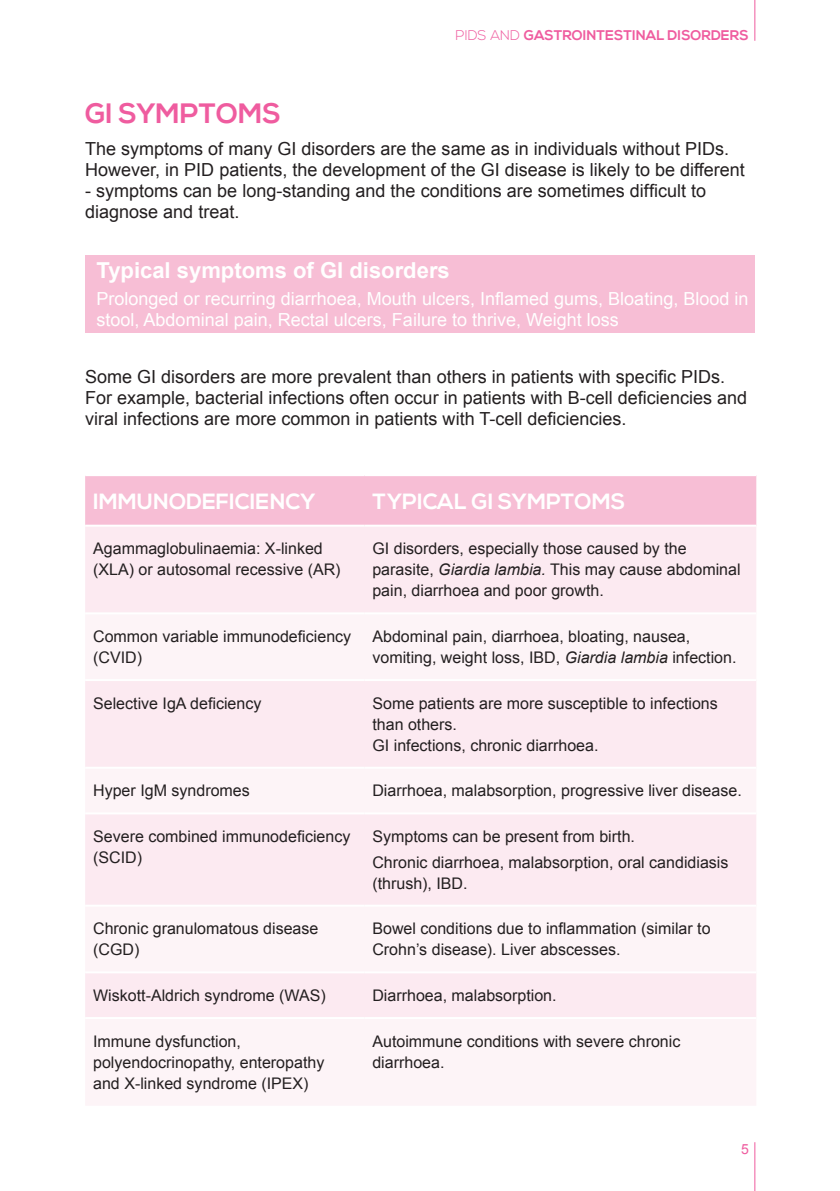
<style>
.page{position:relative;width:840px;height:1191px;background:#fff}
.page>*{position:absolute;margin:0;border:0;box-sizing:border-box;transform-origin:0 0}
.titulo{font:700 28px "Nexa";color:#ef5c9f}
.txt{font:700 22px "Nexa";color:#fff}
.txt-2{font:700 22px "Arial";color:#fff}
.txt-3{font:18px/21px "Arial";color:#231f20}
.txt-4{font:18px/21px "Arial";color:#fff}
.txt-5{font:16px/21px "Arial";color:#231f20}
.t1{font:700 14px "Nexa";color:#ef5c9f}
.t2{font:14px "Arial";color:#ef5c9f}
.s1{font-weight:300}
.s2{font-style:italic}
</style>
<div class="page">
<hr style="left:754px;top:1142px;width:1px;height:49px;background:#ef5c9f">
<hr style="left:754px;top:0;width:1px;height:41px;background:#ef5c9f">
<div style="left:85px;top:476px;width:670px;height:48px;background:#f7bed5"></div>
<div style="left:85px;top:527px;width:670px;height:85px;background:#fceaf1"></div>
<svg style="left:85px;top:615px;width:670px;height:490px;fill:#fdf4f7"></svg>
<hr style="left:85px;top:679px;width:279px;height:2px;background:#fff">
<hr style="left:364px;top:679px;width:391px;height:2px;background:#fff">
<hr style="left:85px;top:971px;width:279px;height:2px;background:#fff">
<hr style="left:364px;top:971px;width:391px;height:2px;background:#fff">
<hr style="left:85px;top:1017px;width:279px;height:2px;background:#fff">
<hr style="left:364px;top:1017px;width:391px;height:2px;background:#fff">
<hr style="left:85px;top:904px;width:279px;height:2px;background:#fff">
<hr style="left:364px;top:904px;width:391px;height:2px;background:#fff">
<hr style="left:85px;top:766px;width:279px;height:2px;background:#fff">
<hr style="left:364px;top:766px;width:391px;height:2px;background:#fff">
<hr style="left:85px;top:812px;width:279px;height:2px;background:#fff">
<hr style="left:364px;top:812px;width:391px;height:2px;background:#fff">
<div style="left:85px;top:255px;width:669px;height:78px;background:#f7bed5"></div>
<p class="t1" style="left:455px;top:27px;width:294px"><span class="s1">PIDS AND</span> GASTROINTESTINAL DISORDERS</p>
<p class="titulo" style="left:85px;top:97px;width:197px">GI SYMPTOMS</p>
<p class="txt-3" style="left:85px;top:139px;width:661px">The symptoms of many GI disorders are the same as in individuals without PIDs.<br>However, in PID patients, the development of the GI disease is likely to be different</p>
<p class="txt-3" style="left:85px;top:181px;width:622px">- symptoms can be long-standing and the conditions are sometimes difficult to diagnose and treat.</p>
<p class="txt-2" style="left:96px;top:256px;width:354px">Typical symptoms of GI disorders</p>
<p class="txt-4" style="left:96px;top:288px;width:653px">Prolonged or recurring diarrhoea, Mouth ulcers, Inflamed gums, Bloating, Blood in stool, Abdominal pain, Rectal ulcers, Failure to thrive, Weight loss</p>
<p class="txt-3" style="left:85px;top:366px;width:663px">Some GI disorders are more prevalent than others in patients with specific PIDs.<br>For example, bacterial infections often occur in patients with B-cell deficiencies and viral infections are more common in patients with T-cell deficiencies.</p>
<p class="txt" style="left:93px;top:488px;width:223px">IMMUNODEFICIENCY</p>
<p class="txt" style="left:372px;top:488px;width:254px">TYPICAL GI SYMPTOMS</p>
<p class="txt-5" style="left:93px;top:538px;width:249px">Agammaglobulinaemia: X-linked (XLA) or autosomal recessive (AR)</p>
<p class="txt-5" style="left:372px;top:538px;width:369px">GI disorders, especially those caused by the parasite, <span class="s2">Giardia lambia.</span> This may cause abdominal pain, diarrhoea and poor growth.</p>
<p class="txt-5" style="left:93px;top:626px;width:259px">Common variable immunodeficiency (CVID)</p>
<p class="txt-5" style="left:372px;top:626px;width:365px">Abdominal pain, diarrhoea, bloating, nausea, vomiting, weight loss, IBD, <span class="s2">Giardia lambia</span> infection.</p>
<p class="txt-5" style="left:93px;top:693px;width:170px">Selective IgA deficiency</p>
<p class="txt-5" style="left:372px;top:693px;width:347px">Some patients are more susceptible to infections than others.</p>
<p class="txt-5" style="left:372px;top:735px;width:227px">GI infections, chronic diarrhoea.</p>
<p class="txt-5" style="left:93px;top:780px;width:158px">Hyper IgM syndromes</p>
<p class="txt-5" style="left:372px;top:780px;width:371px">Diarrhoea, malabsorption, progressive liver disease.</p>
<p class="txt-5" style="left:93px;top:826px;width:258px">Severe combined immunodeficiency (SCID)</p>
<p class="txt-5" style="left:372px;top:826px;width:264px">Symptoms can be present from birth.</p>
<p class="txt-5" style="left:372px;top:851px;width:357px">Chronic diarrhoea, malabsorption, oral candidiasis (thrush), IBD.</p>
<p class="txt-5" style="left:93px;top:918px;width:226px">Chronic granulomatous disease (CGD)</p>
<p class="txt-5" style="left:372px;top:918px;width:339px">Bowel conditions due to inflammation (similar to<br>Crohn’s disease). Liver abscesses.</p>
<p class="txt-5" style="left:93px;top:985px;width:234px">Wiskott-Aldrich syndrome (WAS)</p>
<p class="txt-5" style="left:372px;top:985px;width:186px">Diarrhoea, malabsorption.</p>
<p class="txt-5" style="left:93px;top:1030px;width:232px">Immune dysfunction, polyendocrinopathy, enteropathy and X-linked syndrome (IPEX)</p>
<p class="txt-5" style="left:372px;top:1030px;width:309px">Autoimmune conditions with severe chronic diarrhoea.</p>
<p class="t2" style="left:740px;top:1140px;width:9px">5</p>
</div>
